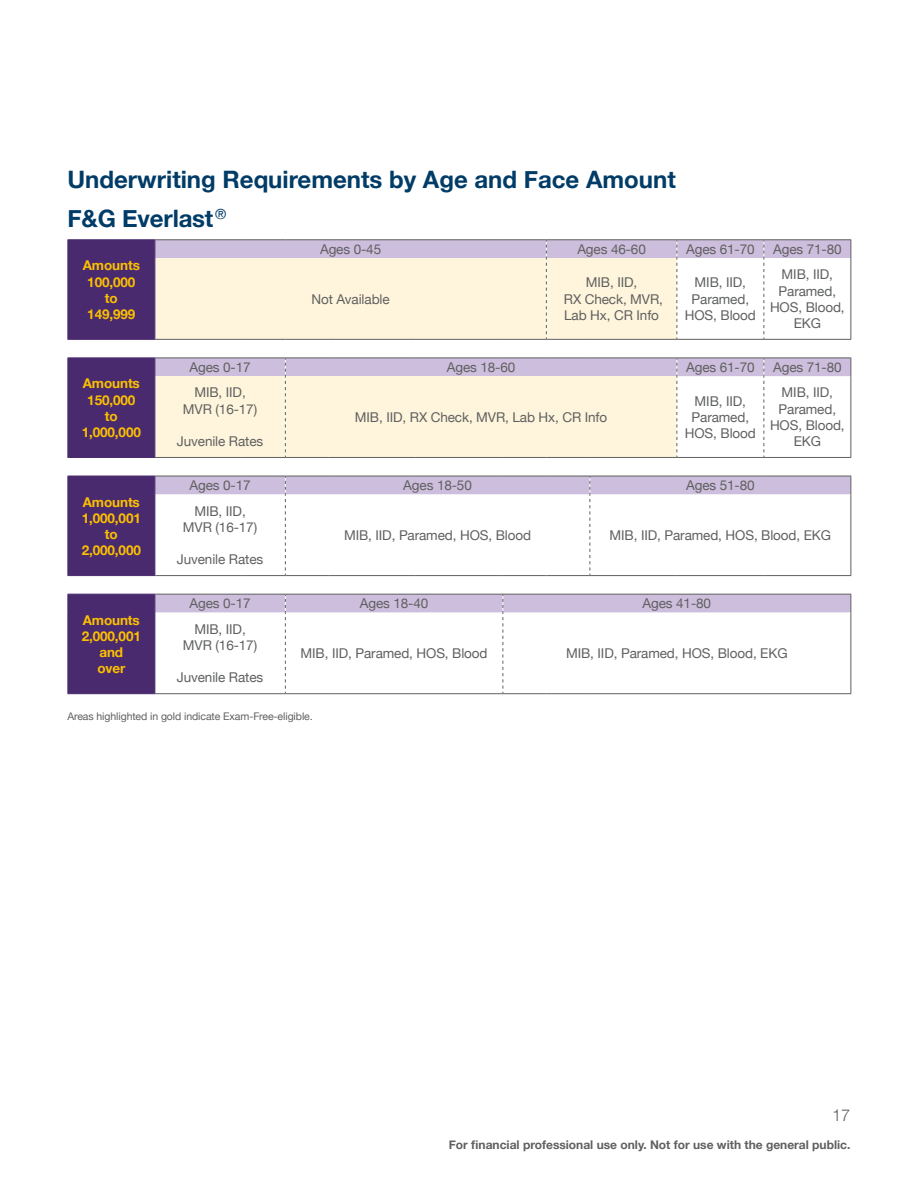
<style>
.page{position:relative;width:918px;height:1188px;background:#fff}
.page>*{position:absolute;margin:0;border:0;box-sizing:border-box;transform-origin:0 0}
.t1{font:700 24px/38.2px "Helvetica Neue";color:#003c67}
.t2{font:300 16.5px "Helvetica Neue";color:#5f6060}
.t3{font:13.5px/16.2px "Helvetica Neue";letter-spacing:-.01em;color:#5f6060;text-align:center}
.t4{font:700 13.5px/16.2px "Helvetica Neue";letter-spacing:-.01em;color:#fcc000;text-align:center}
.t5{font:700 12px "Helvetica Neue";color:#5f6060}
.t6{font:10.5px "Helvetica Neue";letter-spacing:-.01em;color:#5f6060}
</style>
<div class="page">
<svg style="left:155px;top:240px;width:696px;height:372px"></svg>
<svg style="left:155px;top:258px;width:522px;height:199px;background:#f9f0de"></svg>
<hr style="left:155px;top:239px;width:87px;height:1px;background:#5f6060">
<hr style="left:242px;top:239px;width:43px;height:1px;background:#5f6060">
<hr style="left:285px;top:239px;width:44px;height:1px;background:#5f6060">
<hr style="left:329px;top:239px;width:87px;height:1px;background:#5f6060">
<hr style="left:416px;top:239px;width:87px;height:1px;background:#5f6060">
<hr style="left:503px;top:239px;width:43px;height:1px;background:#5f6060">
<hr style="left:546px;top:239px;width:44px;height:1px;background:#5f6060">
<hr style="left:590px;top:239px;width:87px;height:1px;background:#5f6060">
<hr style="left:677px;top:239px;width:87px;height:1px;background:#5f6060">
<hr style="left:764px;top:239px;width:87px;height:1px;background:#5f6060">
<svg style="left:850px;top:240px;width:1px;height:18px"></svg>
<hr style="left:850px;top:258px;width:1px;height:81px;background:#5f6060">
<hr style="left:155px;top:339px;width:87px;height:1px;background:#5f6060">
<hr style="left:242px;top:339px;width:43px;height:1px;background:#5f6060">
<hr style="left:285px;top:339px;width:44px;height:1px;background:#5f6060">
<hr style="left:329px;top:339px;width:87px;height:1px;background:#5f6060">
<hr style="left:416px;top:339px;width:87px;height:1px;background:#5f6060">
<hr style="left:503px;top:339px;width:43px;height:1px;background:#5f6060">
<hr style="left:546px;top:339px;width:44px;height:1px;background:#5f6060">
<hr style="left:590px;top:339px;width:87px;height:1px;background:#5f6060">
<hr style="left:677px;top:339px;width:87px;height:1px;background:#5f6060">
<hr style="left:764px;top:339px;width:87px;height:1px;background:#5f6060">
<hr style="left:155px;top:358px;width:87px;height:1px;background:#5f6060">
<hr style="left:242px;top:358px;width:43px;height:1px;background:#5f6060">
<hr style="left:285px;top:358px;width:44px;height:1px;background:#5f6060">
<hr style="left:329px;top:358px;width:87px;height:1px;background:#5f6060">
<hr style="left:416px;top:358px;width:87px;height:1px;background:#5f6060">
<hr style="left:503px;top:358px;width:43px;height:1px;background:#5f6060">
<hr style="left:546px;top:358px;width:44px;height:1px;background:#5f6060">
<hr style="left:590px;top:358px;width:87px;height:1px;background:#5f6060">
<hr style="left:677px;top:358px;width:87px;height:1px;background:#5f6060">
<hr style="left:764px;top:358px;width:87px;height:1px;background:#5f6060">
<svg style="left:850px;top:358px;width:1px;height:18px"></svg>
<hr style="left:850px;top:376px;width:1px;height:81px;background:#5f6060">
<hr style="left:155px;top:457px;width:87px;height:1px;background:#5f6060">
<hr style="left:242px;top:457px;width:43px;height:1px;background:#5f6060">
<hr style="left:285px;top:457px;width:44px;height:1px;background:#5f6060">
<hr style="left:329px;top:457px;width:87px;height:1px;background:#5f6060">
<hr style="left:416px;top:457px;width:87px;height:1px;background:#5f6060">
<hr style="left:503px;top:457px;width:43px;height:1px;background:#5f6060">
<hr style="left:546px;top:457px;width:44px;height:1px;background:#5f6060">
<hr style="left:590px;top:457px;width:87px;height:1px;background:#5f6060">
<hr style="left:677px;top:457px;width:87px;height:1px;background:#5f6060">
<hr style="left:764px;top:457px;width:87px;height:1px;background:#5f6060">
<hr style="left:155px;top:476px;width:87px;height:1px;background:#5f6060">
<hr style="left:242px;top:476px;width:43px;height:1px;background:#5f6060">
<hr style="left:285px;top:476px;width:44px;height:1px;background:#5f6060">
<hr style="left:329px;top:476px;width:87px;height:1px;background:#5f6060">
<hr style="left:416px;top:476px;width:87px;height:1px;background:#5f6060">
<hr style="left:503px;top:476px;width:43px;height:1px;background:#5f6060">
<hr style="left:546px;top:476px;width:44px;height:1px;background:#5f6060">
<hr style="left:590px;top:476px;width:87px;height:1px;background:#5f6060">
<hr style="left:677px;top:476px;width:87px;height:1px;background:#5f6060">
<hr style="left:764px;top:476px;width:87px;height:1px;background:#5f6060">
<svg style="left:850px;top:476px;width:1px;height:18px"></svg>
<hr style="left:850px;top:494px;width:1px;height:81px;background:#5f6060">
<svg style="left:850px;top:595px;width:1px;height:17px"></svg>
<hr style="left:850px;top:612px;width:1px;height:81px;background:#5f6060">
<hr style="left:155px;top:693px;width:87px;height:1px;background:#5f6060">
<hr style="left:242px;top:693px;width:43px;height:1px;background:#5f6060">
<hr style="left:285px;top:693px;width:44px;height:1px;background:#5f6060">
<hr style="left:329px;top:693px;width:87px;height:1px;background:#5f6060">
<hr style="left:416px;top:693px;width:87px;height:1px;background:#5f6060">
<hr style="left:503px;top:693px;width:43px;height:1px;background:#5f6060">
<hr style="left:546px;top:693px;width:44px;height:1px;background:#5f6060">
<hr style="left:590px;top:693px;width:87px;height:1px;background:#5f6060">
<hr style="left:677px;top:693px;width:87px;height:1px;background:#5f6060">
<hr style="left:764px;top:693px;width:87px;height:1px;background:#5f6060">
<svg style="left:546px;top:240px;width:1px;height:99px"></svg>
<svg style="left:676px;top:240px;width:1px;height:99px"></svg>
<svg style="left:764px;top:240px;width:1px;height:99px"></svg>
<svg style="left:285px;top:358px;width:1px;height:99px"></svg>
<svg style="left:676px;top:358px;width:1px;height:99px"></svg>
<svg style="left:764px;top:358px;width:1px;height:99px"></svg>
<svg style="left:285px;top:476px;width:1px;height:99px"></svg>
<svg style="left:590px;top:476px;width:1px;height:99px"></svg>
<svg style="left:285px;top:595px;width:1px;height:98px"></svg>
<svg style="left:502px;top:595px;width:1px;height:98px"></svg>
<hr style="left:68px;top:239px;width:87px;height:1px;background:#4a2a6e">
<hr style="left:155px;top:575px;width:87px;height:1px;background:#5f6060">
<hr style="left:242px;top:575px;width:43px;height:1px;background:#5f6060">
<hr style="left:285px;top:575px;width:44px;height:1px;background:#5f6060">
<hr style="left:329px;top:575px;width:87px;height:1px;background:#5f6060">
<hr style="left:416px;top:575px;width:87px;height:1px;background:#5f6060">
<hr style="left:503px;top:575px;width:43px;height:1px;background:#5f6060">
<hr style="left:546px;top:575px;width:44px;height:1px;background:#5f6060">
<hr style="left:590px;top:575px;width:87px;height:1px;background:#5f6060">
<hr style="left:677px;top:575px;width:87px;height:1px;background:#5f6060">
<hr style="left:764px;top:575px;width:87px;height:1px;background:#5f6060">
<hr style="left:155px;top:594px;width:87px;height:1px;background:#5f6060">
<hr style="left:242px;top:594px;width:43px;height:1px;background:#5f6060">
<hr style="left:285px;top:594px;width:44px;height:1px;background:#5f6060">
<hr style="left:329px;top:594px;width:87px;height:1px;background:#5f6060">
<hr style="left:416px;top:594px;width:87px;height:1px;background:#5f6060">
<hr style="left:503px;top:594px;width:43px;height:1px;background:#5f6060">
<hr style="left:546px;top:594px;width:44px;height:1px;background:#5f6060">
<hr style="left:590px;top:594px;width:87px;height:1px;background:#5f6060">
<hr style="left:677px;top:594px;width:87px;height:1px;background:#5f6060">
<hr style="left:764px;top:594px;width:87px;height:1px;background:#5f6060">
<svg style="left:68px;top:240px;width:87px;height:454px;background:#5f427e"></svg>
<hr style="left:68px;top:376px;width:1px;height:81px;background:#4a2a6e">
<hr style="left:154px;top:376px;width:1px;height:81px;background:#4a2a6e">
<hr style="left:68px;top:457px;width:87px;height:1px;background:#4a2a6e">
<h1 class="t1" style="left:68px;top:161px;width:610px">Underwriting Requirements by Age and Face Amount<br>F&amp;G Everlast<sup>®</sup></h1>
<p class="t4" style="left:83px;top:258px;width:59px">Amounts<br>100,000 to<br>149,999</p>
<p class="t3" style="left:320px;top:242px;width:63px">Ages 0-45</p>
<p class="t3" style="left:577px;top:242px;width:70px">Ages 46-60</p>
<p class="t3" style="left:686px;top:242px;width:70px">Ages 61-70</p>
<p class="t3" style="left:773px;top:242px;width:70px">Ages 71-80</p>
<p class="t3" style="left:312px;top:291px;width:80px">Not Available</p>
<p class="t3" style="left:564px;top:275px;width:101px">MIB, IID,<br>RX Check, MVR,<br>Lab Hx, CR Info</p>
<p class="t3" style="left:685px;top:275px;width:73px">MIB, IID,<br>Paramed,<br>HOS, Blood</p>
<p class="t3" style="left:770px;top:267px;width:76px">MIB, IID,<br>Paramed,<br>HOS, Blood,<br>EKG</p>
<p class="t4" style="left:82px;top:376px;width:61px">Amounts<br>150,000 to<br>1,000,000</p>
<p class="t4" style="left:82px;top:494px;width:61px">Amounts<br>1,000,001 to<br>2,000,000</p>
<p class="t4" style="left:82px;top:612px;width:61px">Amounts<br>2,000,001 and<br>over</p>
<p class="t3" style="left:190px;top:360px;width:63px">Ages 0-17</p>
<p class="t3" style="left:447px;top:360px;width:70px">Ages 18-60</p>
<p class="t3" style="left:686px;top:360px;width:70px">Ages 61-70</p>
<p class="t3" style="left:773px;top:360px;width:70px">Ages 71-80</p>
<p class="t3" style="left:183px;top:385px;width:76px">MIB, IID,<br>MVR (16-17)</p>
<p class="t3" style="left:177px;top:434px;width:88px">Juvenile Rates</p>
<p class="t3" style="left:685px;top:393px;width:73px">MIB, IID,<br>Paramed,<br>HOS, Blood</p>
<p class="t3" style="left:770px;top:385px;width:76px">MIB, IID,<br>Paramed,<br>HOS, Blood,<br>EKG</p>
<p class="t3" style="left:355px;top:410px;width:254px">MIB, IID, RX Check, MVR, Lab Hx, CR Info</p>
<p class="t3" style="left:190px;top:478px;width:63px">Ages 0-17</p>
<p class="t3" style="left:403px;top:478px;width:70px">Ages 18-50</p>
<p class="t3" style="left:686px;top:478px;width:70px">Ages 51-80</p>
<p class="t3" style="left:183px;top:503px;width:76px">MIB, IID,<br>MVR (16-17)</p>
<p class="t3" style="left:177px;top:552px;width:88px">Juvenile Rates</p>
<p class="t3" style="left:344px;top:528px;width:189px">MIB, IID, Paramed, HOS, Blood</p>
<p class="t3" style="left:610px;top:528px;width:223px">MIB, IID, Paramed, HOS, Blood, EKG</p>
<p class="t3" style="left:190px;top:596px;width:63px">Ages 0-17</p>
<p class="t3" style="left:360px;top:596px;width:70px">Ages 18-40</p>
<p class="t3" style="left:643px;top:596px;width:70px">Ages 41-80</p>
<p class="t3" style="left:183px;top:622px;width:76px">MIB, IID,<br>MVR (16-17)</p>
<p class="t3" style="left:177px;top:670px;width:88px">Juvenile Rates</p>
<p class="t3" style="left:301px;top:646px;width:189px">MIB, IID, Paramed, HOS, Blood</p>
<p class="t3" style="left:566px;top:646px;width:223px">MIB, IID, Paramed, HOS, Blood, EKG</p>
<p class="t6" style="left:68px;top:709px;width:247px">Areas highlighted in gold indicate Exam-Free-eligible.</p>
<p class="t2" style="left:832px;top:1101px;width:20px">17</p>
<p class="t5" style="left:449px;top:1135px;width:403px">For financial professional use only. Not for use with the general public.</p>
</div>
